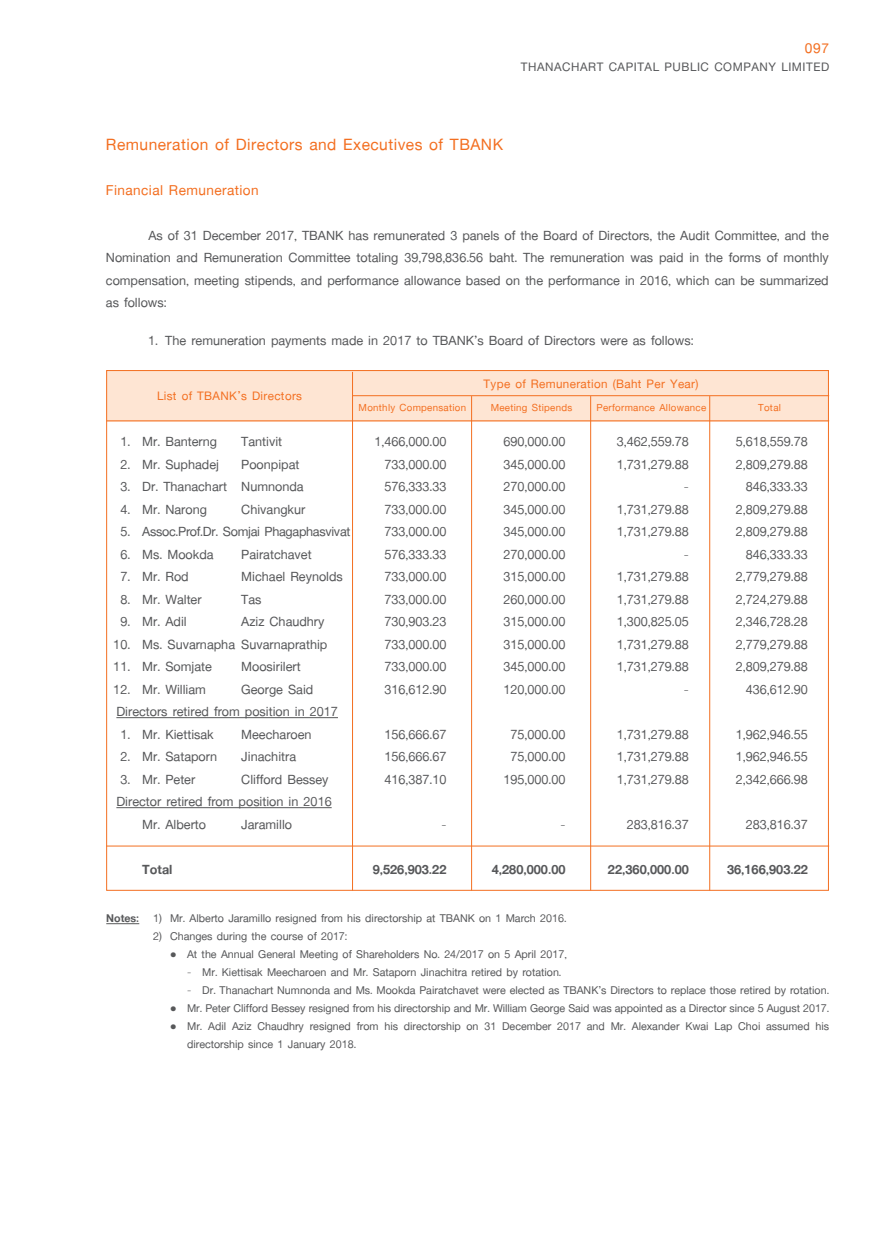
<style>
.page{position:relative;width:893px;height:1246px;background:#fff}
.page>*{position:absolute;margin:0;border:0;box-sizing:border-box;transform-origin:0 0}
.t1{font:700 24px "PSL Kanda Modern Pro";letter-spacing:.02em;color:#f36f21}
.t2{font:700 21px "PSL Kanda Modern Pro";letter-spacing:.02em;color:#f36f21}
.t3{font:19.5px/22.5px "PSL Text Pro";color:#57585a;text-align:justify}
.t4{font:700 19.5px "PSL Text Pro";color:#57585a}
.t5{font:700 18px "PSL Kanda Modern Pro";letter-spacing:.02em;color:#f36f21}
.t6{font:700 18px "PSL Kanda Modern Pro";letter-spacing:.03em;color:#57585a}
.t7{font:16.5px/18px "PSL Text Pro";color:#57585a}
.t8{font:700 15px "PSL Kanda Modern Pro";letter-spacing:.02em;color:#f36f21}
.s1{font-weight:700}
</style>
<div class="page">
<div style="left:106px;top:370px;width:723px;height:51px;background:#fee5d3"></div>
<hr style="left:353px;top:395px;width:476px;height:1px;background:#f36f21">
<hr style="left:471px;top:396px;width:1px;height:494px;background:#f36f21">
<hr style="left:590px;top:396px;width:1px;height:494px;background:#f36f21">
<hr style="left:709px;top:396px;width:1px;height:494px;background:#f36f21">
<hr style="left:116px;top:717px;width:222px;height:1px;background:#57585a">
<hr style="left:116px;top:807px;width:216px;height:1px;background:#57585a">
<hr style="left:106px;top:846px;width:723px;height:1px;background:#f36f21">
<hr style="left:352px;top:372px;width:1px;height:518px;background:#f36f21">
<hr style="left:107px;top:420px;width:722px;height:1px;background:#f36f21">
<hr style="left:106px;top:923px;width:33px;height:1px;background:#57585a">
<p class="t2" style="left:805px;top:36px;width:26px">097</p>
<p class="t6" style="left:521px;top:57px;width:310px">THANACHART CAPITAL PUBLIC COMPANY LIMITED</p>
<p class="t1" style="left:106px;top:131px;width:399px">Remuneration of Directors and Executives of TBANK</p>
<p class="t2" style="left:106px;top:178px;width:154px">Financial Remuneration</p>
<p class="t3" style="left:106px;top:225px;width:724px;text-indent:43px">As of 31 December 2017, TBANK has remunerated 3 panels of the Board of Directors, the Audit Committee, and the Nomination and Remuneration Committee totaling 39,798,836.56 baht. The remuneration was paid in the forms of monthly compensation, meeting stipends, and performance allowance based on the performance in 2016, which can be summarized as follows:</p>
<p class="t3" style="left:148px;top:330px;width:547px">1. The remuneration payments made in 2017 to TBANK’s Board of Directors were as follows:</p>
<p class="t5" style="left:484px;top:374px;width:216px">Type of Remuneration (Baht Per Year)</p>
<p class="t8" style="left:596px;top:400px;width:111px">Performance Allowance</p>
<p class="t5" style="left:157px;top:386px;width:147px">List of TBANK’s Directors</p>
<p class="t3" style="left:120px;top:431px;width:163px">1. Mr. Banterng Tantivit</p>
<p class="t3" style="left:374px;top:431px;width:73px">1,466,000.00</p>
<p class="t3" style="left:503px;top:431px;width:64px">690,000.00</p>
<p class="t3" style="left:617px;top:431px;width:73px">3,462,559.78</p>
<p class="t3" style="left:736px;top:431px;width:73px">5,618,559.78</p>
<p class="t3" style="left:120px;top:454px;width:181px">2. Mr. Suphadej Poonpipat</p>
<p class="t3" style="left:384px;top:454px;width:64px">733,000.00</p>
<p class="t3" style="left:503px;top:454px;width:64px">345,000.00</p>
<p class="t3" style="left:617px;top:454px;width:73px">1,731,279.88</p>
<p class="t3" style="left:736px;top:454px;width:73px">2,809,279.88</p>
<p class="t3" style="left:120px;top:476px;width:185px">3. Dr. Thanachart Numnonda</p>
<p class="t3" style="left:384px;top:476px;width:64px">576,333.33</p>
<p class="t3" style="left:503px;top:476px;width:64px">270,000.00</p>
<p class="t3" style="left:684px;top:476px;width:7px">-</p>
<p class="t3" style="left:746px;top:476px;width:64px">846,333.33</p>
<p class="t3" style="left:120px;top:499px;width:88px">4. Mr. Narong</p>
<p class="t3" style="left:241px;top:499px;width:66px">Chivangkur</p>
<p class="t3" style="left:384px;top:499px;width:64px">733,000.00</p>
<p class="t3" style="left:503px;top:499px;width:64px">345,000.00</p>
<p class="t3" style="left:617px;top:499px;width:73px">1,731,279.88</p>
<p class="t3" style="left:736px;top:499px;width:73px">2,809,279.88</p>
<p class="t3" style="left:120px;top:521px;width:232px">5. Assoc.Prof.Dr. Somjai Phagaphasvivat</p>
<p class="t3" style="left:384px;top:521px;width:64px">733,000.00</p>
<p class="t3" style="left:503px;top:521px;width:64px">345,000.00</p>
<p class="t3" style="left:617px;top:521px;width:73px">1,731,279.88</p>
<p class="t3" style="left:736px;top:521px;width:73px">2,809,279.88</p>
<p class="t3" style="left:120px;top:544px;width:95px">6. Ms. Mookda</p>
<p class="t3" style="left:241px;top:544px;width:72px">Pairatchavet</p>
<p class="t3" style="left:384px;top:544px;width:64px">576,333.33</p>
<p class="t3" style="left:503px;top:544px;width:64px">270,000.00</p>
<p class="t3" style="left:684px;top:544px;width:7px">-</p>
<p class="t3" style="left:746px;top:544px;width:64px">846,333.33</p>
<p class="t3" style="left:120px;top:566px;width:70px">7. Mr. Rod</p>
<p class="t3" style="left:241px;top:566px;width:103px">Michael Reynolds</p>
<p class="t3" style="left:384px;top:566px;width:64px">733,000.00</p>
<p class="t3" style="left:503px;top:566px;width:64px">315,000.00</p>
<p class="t3" style="left:617px;top:566px;width:73px">1,731,279.88</p>
<p class="t3" style="left:736px;top:566px;width:73px">2,779,279.88</p>
<p class="t3" style="left:120px;top:589px;width:83px">8. Mr. Walter</p>
<p class="t3" style="left:241px;top:589px;width:22px">Tas</p>
<p class="t3" style="left:384px;top:589px;width:64px">733,000.00</p>
<p class="t3" style="left:503px;top:589px;width:64px">260,000.00</p>
<p class="t3" style="left:617px;top:589px;width:73px">1,731,279.88</p>
<p class="t3" style="left:736px;top:589px;width:73px">2,724,279.88</p>
<p class="t3" style="left:120px;top:611px;width:68px">9. Mr. Adil</p>
<p class="t3" style="left:241px;top:611px;width:85px">Aziz Chaudhry</p>
<p class="t3" style="left:384px;top:611px;width:64px">730,903.23</p>
<p class="t3" style="left:503px;top:611px;width:64px">315,000.00</p>
<p class="t3" style="left:617px;top:611px;width:73px">1,300,825.05</p>
<p class="t3" style="left:736px;top:611px;width:73px">2,346,728.28</p>
<p class="t3" style="left:113px;top:634px;width:216px">10. Ms. Suvarnapha Suvarnaprathip</p>
<p class="t3" style="left:384px;top:634px;width:64px">733,000.00</p>
<p class="t3" style="left:503px;top:634px;width:64px">315,000.00</p>
<p class="t3" style="left:617px;top:634px;width:73px">1,731,279.88</p>
<p class="t3" style="left:736px;top:634px;width:73px">2,779,279.88</p>
<p class="t3" style="left:113px;top:656px;width:100px">11. Mr. Somjate</p>
<p class="t3" style="left:241px;top:656px;width:61px">Moosirilert</p>
<p class="t3" style="left:384px;top:656px;width:64px">733,000.00</p>
<p class="t3" style="left:503px;top:656px;width:64px">345,000.00</p>
<p class="t3" style="left:617px;top:656px;width:73px">1,731,279.88</p>
<p class="t3" style="left:736px;top:656px;width:73px">2,809,279.88</p>
<p class="t3" style="left:113px;top:679px;width:94px">12. Mr. William</p>
<p class="t3" style="left:241px;top:679px;width:74px">George Said</p>
<p class="t3" style="left:384px;top:679px;width:64px">316,612.90</p>
<p class="t3" style="left:503px;top:679px;width:64px">120,000.00</p>
<p class="t3" style="left:684px;top:679px;width:7px">-</p>
<p class="t3" style="left:746px;top:679px;width:64px">436,612.90</p>
<p class="t3" style="left:116px;top:701px;width:223px">Directors retired from position in 2017</p>
<p class="t3" style="left:120px;top:724px;width:95px">1. Mr. Kiettisak</p>
<p class="t3" style="left:241px;top:724px;width:72px">Meecharoen</p>
<p class="t3" style="left:384px;top:724px;width:64px">156,666.67</p>
<p class="t3" style="left:510px;top:724px;width:56px">75,000.00</p>
<p class="t3" style="left:617px;top:724px;width:73px">1,731,279.88</p>
<p class="t3" style="left:736px;top:724px;width:73px">1,962,946.55</p>
<p class="t3" style="left:120px;top:746px;width:177px">2. Mr. Sataporn Jinachitra</p>
<p class="t3" style="left:384px;top:746px;width:64px">156,666.67</p>
<p class="t3" style="left:510px;top:746px;width:56px">75,000.00</p>
<p class="t3" style="left:617px;top:746px;width:73px">1,731,279.88</p>
<p class="t3" style="left:736px;top:746px;width:73px">1,962,946.55</p>
<p class="t3" style="left:120px;top:769px;width:76px">3. Mr. Peter</p>
<p class="t3" style="left:241px;top:769px;width:89px">Clifford Bessey</p>
<p class="t3" style="left:384px;top:769px;width:64px">416,387.10</p>
<p class="t3" style="left:503px;top:769px;width:64px">195,000.00</p>
<p class="t3" style="left:617px;top:769px;width:73px">1,731,279.88</p>
<p class="t3" style="left:736px;top:769px;width:73px">2,342,666.98</p>
<p class="t3" style="left:116px;top:791px;width:217px">Director retired from position in 2016</p>
<p class="t3" style="left:142px;top:814px;width:65px">Mr. Alberto</p>
<p class="t3" style="left:241px;top:814px;width:52px">Jaramillo</p>
<p class="t3" style="left:441px;top:814px;width:7px">-</p>
<p class="t3" style="left:560px;top:814px;width:7px">-</p>
<p class="t3" style="left:627px;top:814px;width:64px">283,816.37</p>
<p class="t3" style="left:746px;top:814px;width:64px">283,816.37</p>
<p class="t4" style="left:142px;top:858px;width:32px">Total</p>
<p class="t4" style="left:373px;top:858px;width:75px">9,526,903.22</p>
<p class="t4" style="left:492px;top:858px;width:75px">4,280,000.00</p>
<p class="t4" style="left:608px;top:858px;width:82px">22,360,000.00</p>
<p class="t4" style="left:727px;top:858px;width:82px">36,166,903.22</p>
<p class="t8" style="left:359px;top:400px;width:109px">Monthly Compensation</p>
<p class="t8" style="left:491px;top:400px;width:83px">Meeting Stipends</p>
<p class="t8" style="left:758px;top:400px;width:24px">Total</p>
<p class="t7" style="left:106px;top:910px;width:462px"><span class="s1">Notes:</span> 1) Mr. Alberto Jaramillo resigned from his directorship at TBANK on 1 March 2016.</p>
<p class="t7" style="left:153px;top:928px;width:196px">2) Changes during the course of 2017:</p>
<p class="t7" style="left:170px;top:946px;width:398px">• At the Annual General Meeting of Shareholders No. 24/2017 on 5 April 2017,</p>
<p class="t7" style="left:187px;top:964px;width:376px">- Mr. Kiettisak Meecharoen and Mr. Sataporn Jinachitra retired by rotation.</p>
<p class="t7" style="left:187px;top:982px;width:644px">- Dr. Thanachart Numnonda and Ms. Mookda Pairatchavet were elected as TBANK’s Directors to replace those retired by rotation.</p>
<p class="t7" style="left:170px;top:1000px;width:661px">• Mr. Peter Clifford Bessey resigned from his directorship and Mr. William George Said was appointed as a Director since 5 August 2017.</p>
<p class="t7" style="left:187px;top:1018px;width:644px;text-indent:-17px">• Mr. Adil Aziz Chaudhry resigned from his directorship on 31 December 2017 and Mr. Alexander Kwai Lap Choi assumed his directorship since 1 January 2018.</p>
</div>
